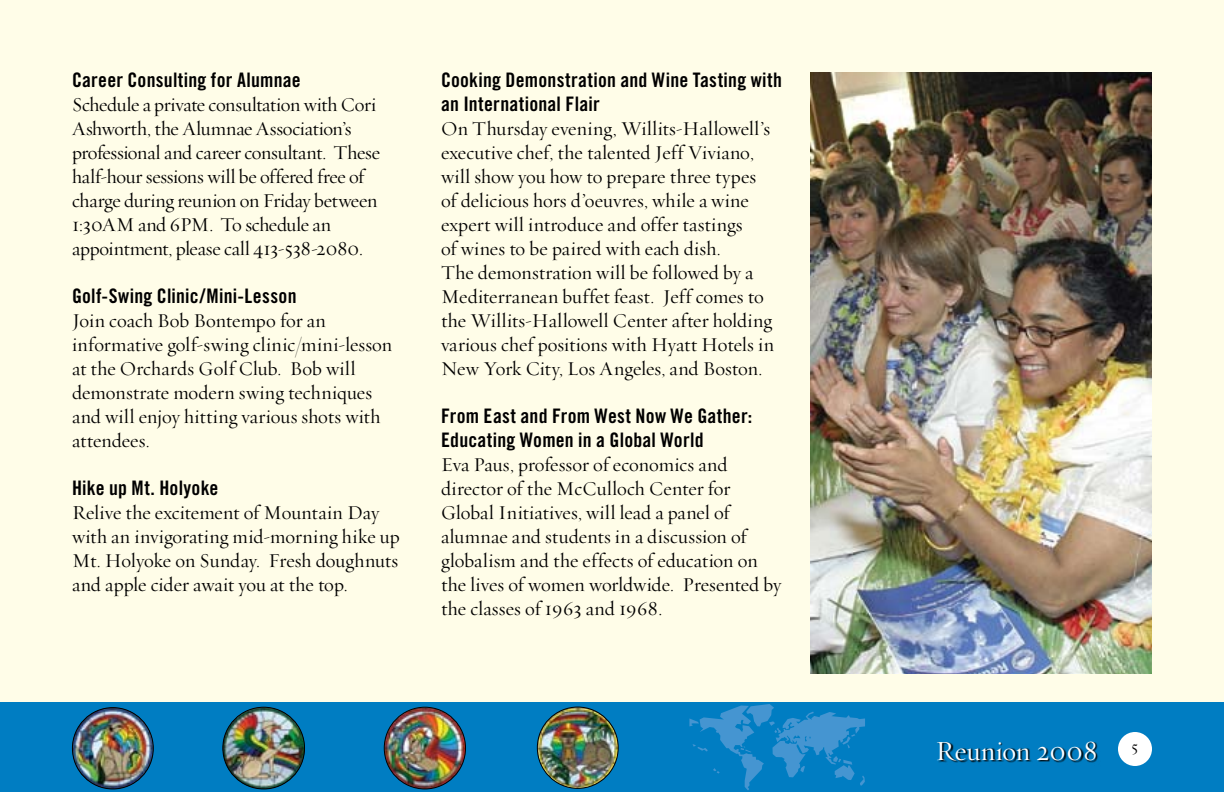
<style>
.page{position:relative;width:1224px;height:792px;background:#fffde8}
.page>*{position:absolute;margin:0;border:0;box-sizing:border-box;transform-origin:0 0}
.t1{font:28px "Requiem Display HTF Roman";letter-spacing:.01em;color:#fff}
.t2{font:20px/24px "Requiem Display HTF Roman";color:#000}
.t3{font:20px/24px "Trade Gothic Bold Cond Twenty";letter-spacing:.01em;color:#000}
</style>
<div class="page">
<div style="left:0;top:702px;width:1224px;height:90px;background:#007dc2"></div>
<div style="left:1118px;top:732px;width:34px;height:34px;background:#fff;border-radius:50%"></div>
<div style="left:938px;top:742px;width:242px;height:50px;background:#000;opacity:.95"></div>
<img style="left:810px;top:72px;width:342px;height:602px">
<img style="left:384px;top:707px;width:82px;height:82px;border-radius:41px">
<div style="left:384px;top:707px;width:82px;height:82px;border:1px solid #000;border-radius:50%"></div>
<img style="left:537px;top:707px;width:81px;height:81px;border-radius:41px">
<div style="left:537px;top:707px;width:82px;height:82px;border:1px solid #000;border-radius:50%"></div>
<img style="left:223px;top:707px;width:82px;height:82px;border-radius:41px">
<div style="left:222px;top:707px;width:83px;height:82px;border:1px solid #000;border-radius:50%"></div>
<img style="left:72px;top:708px;width:81px;height:81px;border-radius:41px">
<div style="left:72px;top:707px;width:82px;height:82px;border:1px solid #000;border-radius:50%"></div>
<svg style="left:689px;top:704px;width:176px;height:86px"></svg>
<p class="t3" style="left:72px;top:68px;width:230px">Career Consulting for Alumnae</p>
<p class="t2" style="left:72px;top:93px;width:310px">Schedule a private consultation with Cori Ashworth, the Alumnae Association’s professional and career consultant. These half-hour sessions will be offered free of charge during reunion on Friday between 1:30AM and 6PM. To schedule an appointment, please call 413-538-2080.</p>
<p class="t3" style="left:72px;top:284px;width:226px">Golf-Swing Clinic/Mini-Lesson</p>
<p class="t2" style="left:72px;top:309px;width:322px">Join coach Bob Bontempo for an informative golf-swing clinic/mini-lesson at the Orchards Golf Club. Bob will demonstrate modern swing techniques and will enjoy hitting various shots with attendees.</p>
<p class="t3" style="left:72px;top:476px;width:148px">Hike up Mt. Holyoke</p>
<p class="t2" style="left:72px;top:501px;width:329px">Relive the excitement of Mountain Day with an invigorating mid-morning hike up Mt. Holyoke on Sunday. Fresh doughnuts and apple cider await you at the top.</p>
<p class="t3" style="left:441px;top:68px;width:343px">Cooking Demonstration and Wine Tasting with an International Flair</p>
<p class="t2" style="left:441px;top:117px;width:335px">On Thursday evening, Willits-Hallowell’s executive chef, the talented Jeff Viviano, will show you how to prepare three types of delicious hors d’oeuvres, while a wine expert will introduce and offer tastings<br>of wines to be paired with each dish.<br>The demonstration will be followed by a Mediterranean buffet feast. Jeff comes to the Willits-Hallowell Center after holding various chef positions with Hyatt Hotels in New York City, Los Angeles, and Boston.</p>
<p class="t3" style="left:441px;top:404px;width:313px">From East and From West Now We Gather:<br>Educating Women in a Global World</p>
<p class="t2" style="left:441px;top:453px;width:342px">Eva Paus, professor of economics and director of the McCulloch Center for Global Initiatives, will lead a panel of alumnae and students in a discussion of globalism and the effects of education on the lives of women worldwide. Presented by the classes of 1963 and 1968.</p>
<h1 class="t1" style="left:936px;top:734px;width:204px">Reunion 2008 <sup>5</sup></h1>
</div>
